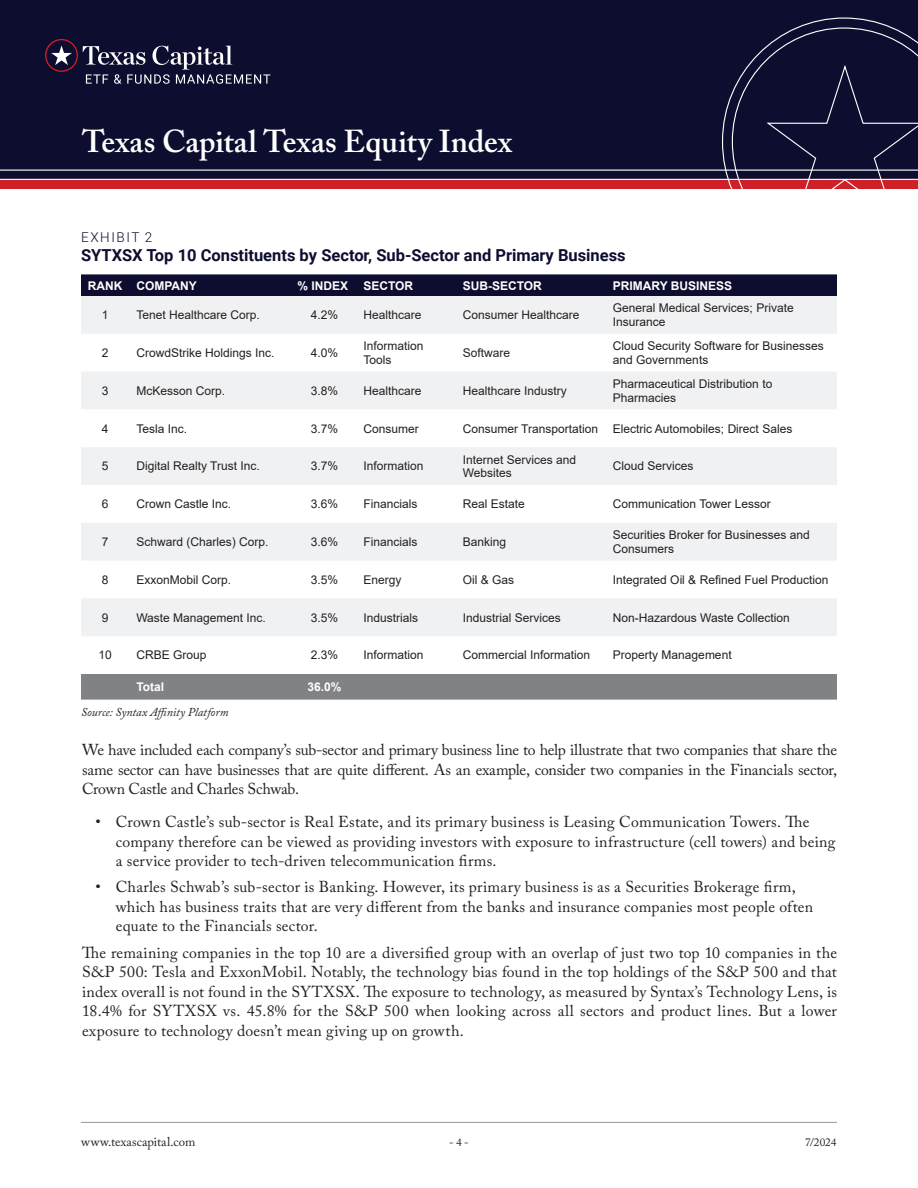
<style>
.page{position:relative;width:918px;height:1188px;background:#fff}
.page>*{position:absolute;margin:0;border:0;box-sizing:border-box;transform-origin:0 0}
.t1{font:600 31.5px "Adobe Caslon Pro";color:#fff}
.t2{font:700 16.5px "Roboto";color:#0d0d2f}
.Body_Text{font:15.75px/19.5px "Adobe Caslon Pro";letter-spacing:.015em;color:#231f20;text-align:justify}
.t3{font:300 13.5px "Roboto";letter-spacing:.115em;color:#0d0d2f}
.t4{font:12.75px "Adobe Caslon Pro";letter-spacing:.005em;color:#231f20}
.t5{font:12px/13.8px "Arial";color:#231f20}
.t6{font:700 12px "Arial";color:#fff}
.Disclaimer{font:italic 12px "Adobe Caslon Pro";letter-spacing:.005em;color:#231f20}
.t7{font:11.25px "Adobe Caslon Pro";color:#231f20}
</style>
<div class="page">
<hr style="left:81px;top:1122px;width:756px;height:1px;background:#97999c">
<div style="left:0;top:0;width:918px;height:189px;background:#0d0d2f"></div>
<svg style="left:0;top:17px;width:918px;height:172px"></svg>
<div style="left:81px;top:274px;width:756px;height:22px;background:#0d0d2f"></div>
<svg style="left:81px;top:296px;width:756px;height:340px"></svg>
<svg style="left:81px;top:447px;width:756px;height:114px;fill:#f0f1f2"></svg>
<div style="left:81px;top:674px;width:756px;height:26px;background:#808285"></div>
<h1 class="t1" style="left:82px;top:122px;width:432px">Texas Capital Texas Equity Index</h1>
<p class="t3" style="left:81px;top:228px;width:73px">EXHIBIT 2</p>
<p class="t2" style="left:81px;top:244px;width:546px">SYTXSX Top 10 Constituents by Sector, Sub-Sector and Primary Business</p>
<p class="t6" style="left:88px;top:277px;width:36px">RANK</p>
<p class="t6" style="left:136px;top:277px;width:62px">COMPANY</p>
<p class="t6" style="left:298px;top:277px;width:52px">% INDEX</p>
<p class="t6" style="left:363px;top:277px;width:51px">SECTOR</p>
<p class="t6" style="left:463px;top:277px;width:81px">SUB-SECTOR</p>
<p class="t6" style="left:613px;top:277px;width:121px">PRIMARY BUSINESS</p>
<p class="t5" style="left:102px;top:308px;width:8px">1</p>
<p class="t5" style="left:136px;top:308px;width:125px">Tenet Healthcare Corp.</p>
<p class="t5" style="left:311px;top:308px;width:29px">4.2%</p>
<p class="t5" style="left:363px;top:308px;width:60px">Healthcare</p>
<p class="t5" style="left:463px;top:308px;width:118px">Consumer Healthcare</p>
<p class="t5" style="left:613px;top:301px;width:182px">General Medical Services; Private<br>Insurance</p>
<p class="t5" style="left:102px;top:346px;width:8px">2</p>
<p class="t5" style="left:136px;top:346px;width:140px">CrowdStrike Holdings Inc.</p>
<p class="t5" style="left:311px;top:346px;width:29px">4.0%</p>
<p class="t5" style="left:363px;top:339px;width:62px">Information<br>Tools</p>
<p class="t5" style="left:463px;top:346px;width:49px">Software</p>
<p class="t5" style="left:613px;top:339px;width:212px">Cloud Security Software for Businesses and Governments</p>
<p class="t5" style="left:102px;top:384px;width:8px">3</p>
<p class="t5" style="left:136px;top:384px;width:90px">McKesson Corp.</p>
<p class="t5" style="left:311px;top:384px;width:29px">3.8%</p>
<p class="t5" style="left:363px;top:384px;width:60px">Healthcare</p>
<p class="t5" style="left:463px;top:384px;width:106px">Healthcare Industry</p>
<p class="t5" style="left:613px;top:377px;width:161px">Pharmaceutical Distribution to<br>Pharmacies</p>
<p class="t5" style="left:102px;top:422px;width:8px">4</p>
<p class="t5" style="left:136px;top:422px;width:52px">Tesla Inc.</p>
<p class="t5" style="left:311px;top:422px;width:29px">3.7%</p>
<p class="t5" style="left:363px;top:422px;width:57px">Consumer</p>
<p class="t5" style="left:463px;top:422px;width:137px">Consumer Transportation</p>
<p class="t5" style="left:613px;top:422px;width:181px">Electric Automobiles; Direct Sales</p>
<p class="t5" style="left:102px;top:459px;width:8px">5</p>
<p class="t5" style="left:136px;top:459px;width:125px">Digital Realty Trust Inc.</p>
<p class="t5" style="left:311px;top:459px;width:29px">3.7%</p>
<p class="t5" style="left:363px;top:459px;width:62px">Information</p>
<p class="t5" style="left:463px;top:452px;width:115px">Internet Services and<br>Websites</p>
<p class="t5" style="left:613px;top:459px;width:82px">Cloud Services</p>
<p class="t5" style="left:102px;top:497px;width:8px">6</p>
<p class="t5" style="left:136px;top:497px;width:96px">Crown Castle Inc.</p>
<p class="t5" style="left:311px;top:497px;width:29px">3.6%</p>
<p class="t5" style="left:363px;top:497px;width:56px">Financials</p>
<p class="t5" style="left:463px;top:497px;width:64px">Real Estate</p>
<p class="t5" style="left:613px;top:497px;width:159px">Communication Tower Lessor</p>
<p class="t5" style="left:102px;top:535px;width:8px">7</p>
<p class="t5" style="left:136px;top:535px;width:134px">Schward (Charles) Corp.</p>
<p class="t5" style="left:311px;top:535px;width:29px">3.6%</p>
<p class="t5" style="left:363px;top:535px;width:56px">Financials</p>
<p class="t5" style="left:463px;top:535px;width:45px">Banking</p>
<p class="t5" style="left:613px;top:528px;width:198px">Securities Broker for Businesses and<br>Consumers</p>
<p class="t5" style="left:102px;top:573px;width:8px">8</p>
<p class="t5" style="left:136px;top:573px;width:96px">ExxonMobil Corp.</p>
<p class="t5" style="left:311px;top:573px;width:29px">3.5%</p>
<p class="t5" style="left:363px;top:573px;width:40px">Energy</p>
<p class="t5" style="left:463px;top:573px;width:53px">Oil &amp; Gas</p>
<p class="t5" style="left:613px;top:573px;width:217px">Integrated Oil &amp; Refined Fuel Production</p>
<p class="t5" style="left:102px;top:611px;width:8px">9</p>
<p class="t5" style="left:136px;top:611px;width:131px">Waste Management Inc.</p>
<p class="t5" style="left:311px;top:611px;width:29px">3.5%</p>
<p class="t5" style="left:363px;top:611px;width:56px">Industrials</p>
<p class="t5" style="left:463px;top:611px;width:100px">Industrial Services</p>
<p class="t5" style="left:613px;top:611px;width:178px">Non-Hazardous Waste Collection</p>
<p class="t5" style="left:99px;top:648px;width:15px">10</p>
<p class="t5" style="left:136px;top:648px;width:72px">CRBE Group</p>
<p class="t5" style="left:311px;top:648px;width:29px">2.3%</p>
<p class="t5" style="left:363px;top:648px;width:62px">Information</p>
<p class="t5" style="left:463px;top:648px;width:129px">Commercial Information</p>
<p class="t5" style="left:613px;top:648px;width:120px">Property Management</p>
<p class="t6" style="left:136px;top:679px;width:29px">Total</p>
<p class="t6" style="left:308px;top:679px;width:36px">36.0%</p>
<p class="Disclaimer" style="left:81px;top:705px;width:149px">Source: Syntax Affinity Platform</p>
<p class="Body_Text" style="left:82px;top:740px;width:757px">We have included each company’s sub-sector and primary business line to help illustrate that two companies that share the same sector can have businesses that are quite different. As an example, consider two companies in the Financials sector, Crown Castle and Charles Schwab.</p>
<p class="Body_Text" style="left:116px;top:812px;width:721px;text-align:left;text-indent:-20px">• Crown Castle’s sub-sector is Real Estate, and its primary business is Leasing Communication Towers. The company therefore can be viewed as providing investors with exposure to infrastructure (cell towers) and being a service provider to tech-driven telecommunication firms.</p>
<p class="Body_Text" style="left:116px;top:877px;width:699px;text-align:left;text-indent:-20px">• Charles Schwab’s sub-sector is Banking. However, its primary business is as a Securities Brokerage firm, which has business traits that are very different from the banks and insurance companies most people often equate to the Financials sector.</p>
<p class="Body_Text" style="left:82px;top:942px;width:757px">The remaining companies in the top 10 are a diversified group with an overlap of just two top 10 companies in the S&amp;P 500: Tesla and ExxonMobil. Notably, the technology bias found in the top holdings of the S&amp;P 500 and that index overall is not found in the SYTXSX. The exposure to technology, as measured by Syntax’s Technology Lens, is 18.4% for SYTXSX vs. 45.8% for the S&amp;P 500 when looking across all sectors and product lines. But a lower exposure to technology doesn’t mean giving up on growth.</p>
<p class="t4" style="left:81px;top:1134px;width:116px">www.texascapital.com</p>
<p class="t7" style="left:449px;top:1135px;width:21px">- 4 -</p>
<p class="t7" style="left:805px;top:1135px;width:33px">7/2024</p>
</div>
